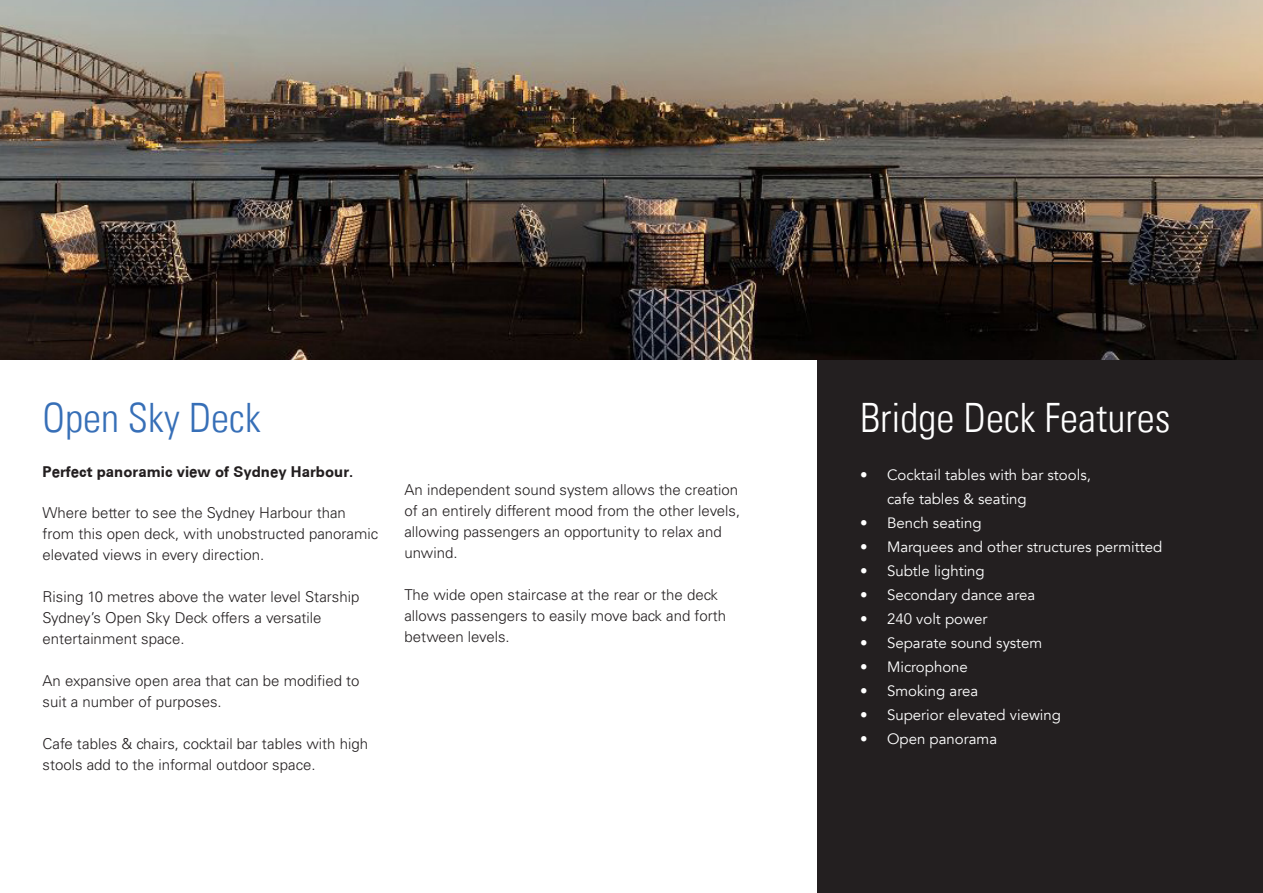
<style>
.page{position:relative;width:1263px;height:893px;background:#fff}
.page>*{position:absolute;margin:0;border:0;box-sizing:border-box;transform-origin:0 0}
.t1{font:300 condensed 40.5px "Univers LT";color:#fff}
.t2{font:300 condensed 40.5px "Univers LT";color:#376fb7}
.t3{font:300 15px/21px "Univers";color:#231f20}
.t4{font:15px/24px "Avenir";color:#fff}
.t5{font:700 15px "Univers CE";color:#231f20}
</style>
<div class="page">
<div style="left:817px;top:359px;width:446px;height:534px;background:#231f20"></div>
<img style="left:0;top:0;width:1263px;height:359px">
<p class="t2" style="left:43px;top:394px;width:220px">Open Sky Deck</p>
<p class="t5" style="left:43px;top:463px;width:312px">Perfect panoramic view of Sydney Harbour.</p>
<p class="t3" style="left:43px;top:502px;width:337px">Where better to see the Sydney Harbour than from this open deck, with unobstructed panoramic elevated views in every direction.</p>
<p class="t3" style="left:43px;top:586px;width:318px">Rising 10 metres above the water level Starship<br>Sydney’s Open Sky Deck offers a versatile entertainment space.</p>
<p class="t3" style="left:43px;top:670px;width:319px">An expansive open area that can be modified to suit a number of purposes.</p>
<p class="t3" style="left:43px;top:733px;width:327px">Cafe tables &amp; chairs, cocktail bar tables with high stools add to the informal outdoor space.</p>
<p class="t3" style="left:404px;top:479px;width:337px">An independent sound system allows the creation of an entirely different mood from the other levels, allowing passengers an opportunity to relax and unwind.</p>
<p class="t3" style="left:404px;top:584px;width:323px">The wide open staircase at the rear or the deck allows passengers to easily move back and forth between levels.</p>
<p class="t1" style="left:860px;top:394px;width:312px">Bridge Deck Features</p>
<p class="t4" style="left:887px;top:464px;width:205px;text-indent:-27px">• Cocktail tables with bar stools, cafe tables &amp; seating</p>
<p class="t4" style="left:860px;top:512px;width:123px">• Bench seating</p>
<p class="t4" style="left:860px;top:536px;width:304px">• Marquees and other structures permitted</p>
<p class="t4" style="left:860px;top:560px;width:126px">• Subtle lighting</p>
<p class="t4" style="left:860px;top:584px;width:177px">• Secondary dance area</p>
<p class="t4" style="left:860px;top:608px;width:129px">• 240 volt power</p>
<p class="t4" style="left:860px;top:632px;width:184px">• Separate sound system</p>
<p class="t4" style="left:860px;top:656px;width:109px">• Microphone</p>
<p class="t4" style="left:860px;top:680px;width:120px">• Smoking area</p>
<p class="t4" style="left:860px;top:704px;width:202px">• Superior elevated viewing</p>
<p class="t4" style="left:860px;top:728px;width:139px">• Open panorama</p>
</div>
